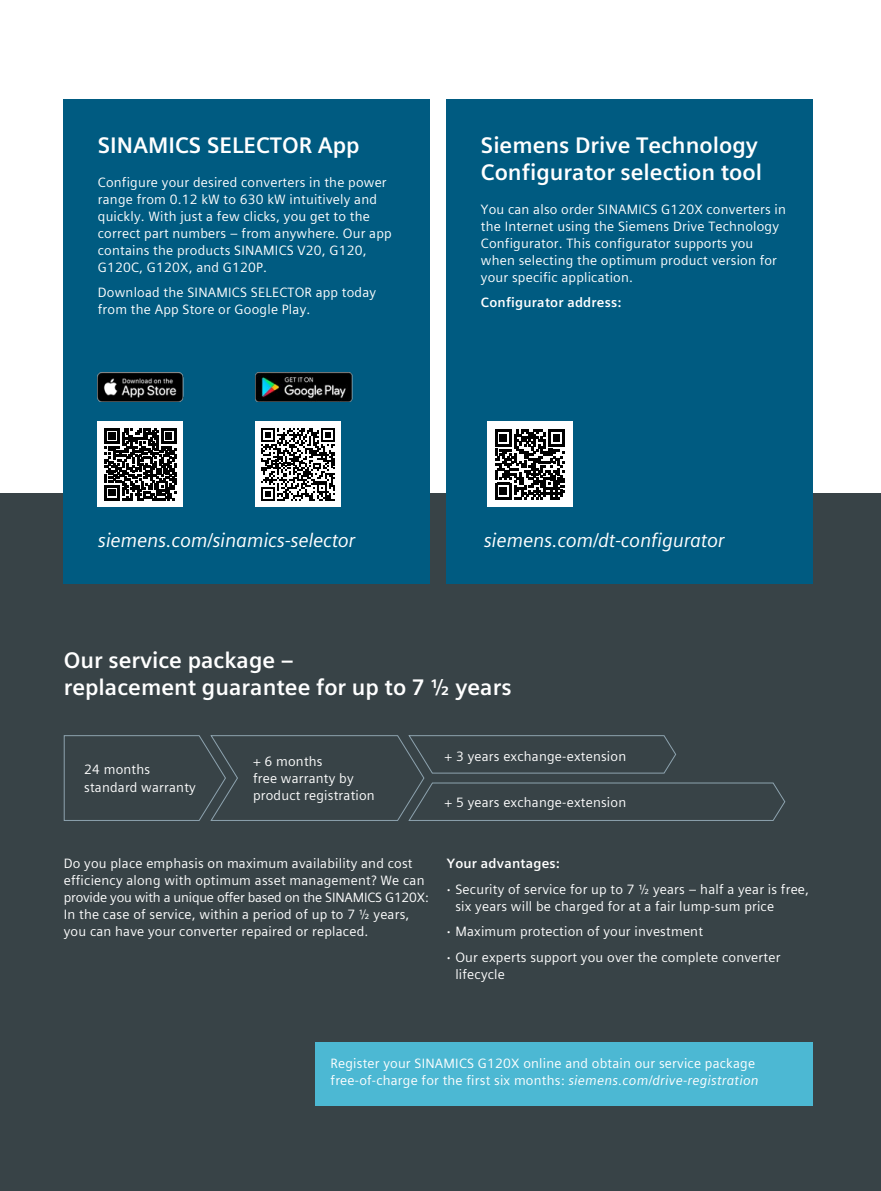
<style>
.page{position:relative;width:881px;height:1191px;background:#fff}
.page>*{position:absolute;margin:0;border:0;box-sizing:border-box;transform-origin:0 0}
.t1{font:700 22.5px/27px "Siemens Sans Global";color:#fff}
.t2{font:italic 19.5px "Siemens Sans Global";letter-spacing:-.015em;color:#fff}
.t3{font:13.5px/17px "Siemens Sans Global";letter-spacing:.015em;color:#fff}
.t4{font:700 13.5px "Siemens Sans Global";letter-spacing:.015em;color:#fff}
.s1{font-weight:700}
.s2{font-style:italic}
</style>
<div class="page">
<div style="left:0;top:493px;width:880px;height:698px;background:#384347"></div>
<div style="left:446px;top:99px;width:366px;height:485px;background:#005b81"></div>
<div style="left:64px;top:99px;width:365px;height:485px;background:#005b81"></div>
<div style="left:255px;top:422px;width:85px;height:85px;background:#fff"></div>
<svg style="left:261px;top:428px;width:73px;height:73px"></svg>
<div style="left:487px;top:422px;width:85px;height:85px;background:#fff"></div>
<svg style="left:495px;top:429px;width:69px;height:70px"></svg>
<div style="left:98px;top:422px;width:85px;height:85px;background:#fff"></div>
<svg style="left:104px;top:428px;width:72px;height:72px"></svg>
<svg style="left:63px;top:735px;width:722px;height:86px"></svg>
<div style="left:315px;top:1042px;width:497px;height:64px;background:#4cb8d3"></div>
<img style="left:255px;top:372px;width:98px;height:29px">
<img style="left:98px;top:372px;width:86px;height:29px">
<h1 class="t1" style="left:98px;top:131px;width:263px">SINAMICS SELECTOR App</h1>
<p class="t3" style="left:98px;top:173px;width:295px">Configure your desired converters in the power range from 0.12 kW to 630 kW intuitively and quickly. With just a few clicks, you get to the correct part numbers – from anywhere. Our app contains the products SINAMICS V20, G120, G120C, G120X, and G120P.</p>
<p class="t3" style="left:98px;top:284px;width:280px">Download the SINAMICS SELECTOR app today from the App Store or Google Play.</p>
<h1 class="t1" style="left:480px;top:131px;width:283px">Siemens Drive Technology<br>Configurator selection tool</h1>
<p class="t3" style="left:480px;top:200px;width:306px">You can also order SINAMICS G120X converters in the Internet using the Siemens Drive Technology Configurator. This configurator supports you when selecting the optimum product version for your specific application.</p>
<p class="t4" style="left:480px;top:292px;width:142px">Configurator address:</p>
<h2 class="t2" style="left:98px;top:526px;width:259px">siemens.com/sinamics-selector</h2>
<h2 class="t2" style="left:483px;top:526px;width:242px">siemens.com/dt-configurator</h2>
<h1 class="t1" style="left:64px;top:646px;width:449px">Our service package –<br>replacement guarantee for up to 7 ½ years</h1>
<p class="t3" style="left:84px;top:761px;width:113px">24 months standard warranty</p>
<p class="t3" style="left:253px;top:753px;width:123px">+ 6 months<br>free warranty by product registration</p>
<p class="t3" style="left:444px;top:748px;width:183px">+ 3 years exchange-extension</p>
<p class="t3" style="left:444px;top:793px;width:183px">+ 5 years exchange-extension</p>
<p class="t3" style="left:64px;top:855px;width:366px">Do you place emphasis on maximum availability and cost efficiency along with optimum asset management? We can provide you with a unique offer based on the SINAMICS G120X:<br>In the case of service, within a period of up to 7 ½ years, you can have your converter repaired or replaced.</p>
<p class="t3" style="left:446px;top:850px;width:363px;line-height:25.5px"><span class="s1">Your advantages:<br>·</span> Security of service for up to 7 ½ years – half a year is free,</p>
<p class="t3" style="left:446px;top:893px;width:335px;line-height:25.5px;text-indent:9px">six years will be charged for at a fair lump-sum price <span class="s1">·</span> Maximum protection of your investment<br><span class="s1">·</span> Our experts support you over the complete converter</p>
<p class="t3" style="left:455px;top:965px;width:51px">lifecycle</p>
<p class="t3" style="left:330px;top:1055px;width:429px">Register your SINAMICS G120X online and obtain our service package free-of-charge for the first six months: <span class="s2">siemens.com/drive-registration</span></p>
</div>
